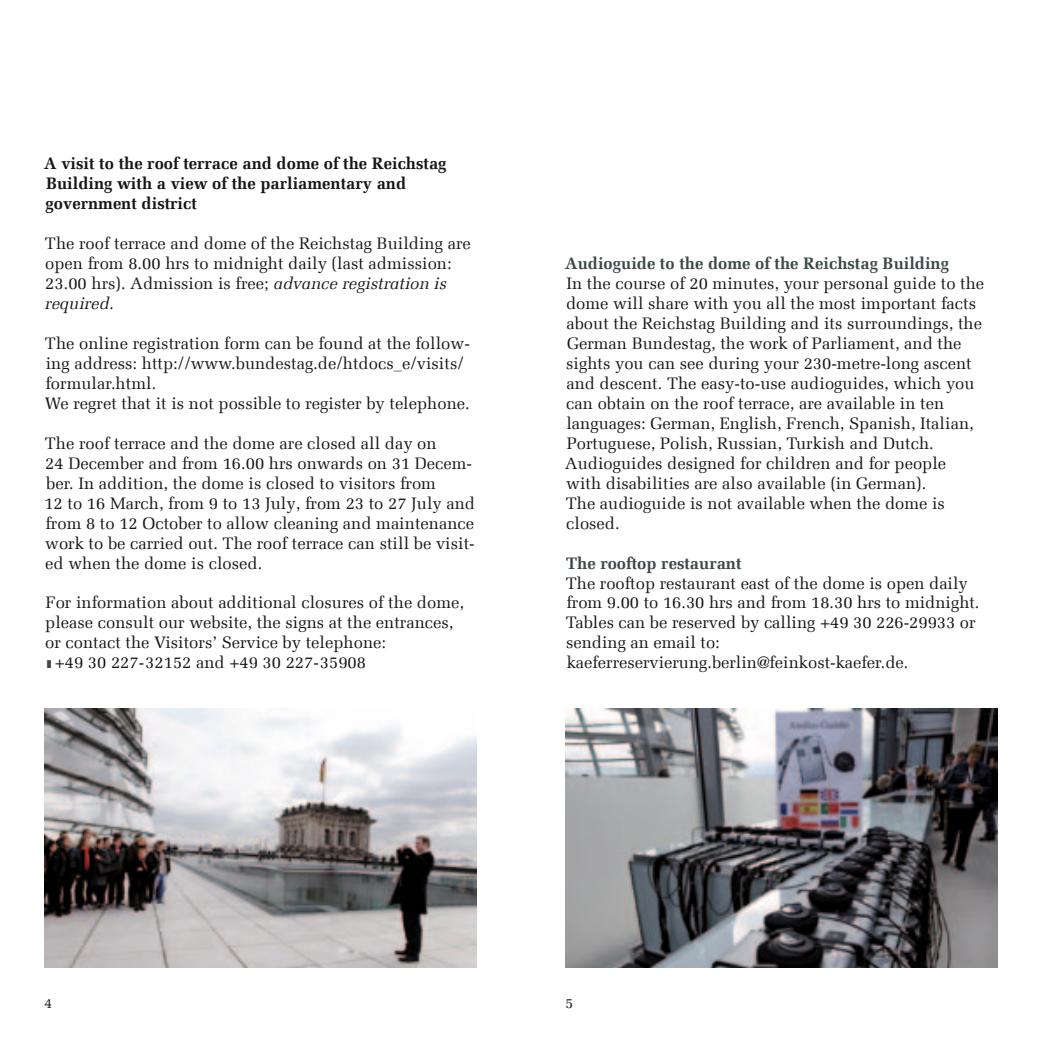
<style>
.page{position:relative;width:1042px;height:1042px;background:#fff}
.page>*{position:absolute;margin:0;border:0;box-sizing:border-box;transform-origin:0 0}
.t1{font:16.62px/19.9px "Melior Com";color:#151616}
.t2{font:700 16.62px/19.9px "Melior Com";color:#151616}
.t3{font:700 16.62px "Melior Com";color:#3e4848}
.t4{font:14px "Melior Com";color:#151616}
.s1{font-style:italic}
</style>
<div class="page">
<img style="left:566px;top:708px;width:431px;height:259px">
<img style="left:45px;top:708px;width:431px;height:259px">
<p class="t2" style="left:44px;top:154px;width:404px">A visit to the roof terrace and dome of the Reichstag<br>Building with a view of the parliamentary and government district</p>
<p class="t1" style="left:45px;top:234px;width:427px">The roof terrace and dome of the Reichstag Building are open from 8.00 hrs to midnight daily (last admission:<br>23.00 hrs). Admission is free; <span class="s1">advance registration is required.</span></p>
<p class="t1" style="left:45px;top:333px;width:426px">The online registration form can be found at the follow&shy;ing address: http://www.bundestag.de/htdocs_e/visits/ formular.html.<br>We regret that it is not possible to register by telephone.</p>
<p class="t1" style="left:44px;top:433px;width:432px">The roof terrace and the dome are closed all day on<br>24 December and from 16.00 hrs onwards on 31 Decem&shy;ber. In addition, the dome is closed to visitors from<br>12 to 16 March, from 9 to 13 July, from 23 to 27 July and from 8 to 12 October to allow cleaning and maintenance work to be carried out. The roof terrace can still be visit&shy;ed when the dome is closed.</p>
<p class="t1" style="left:46px;top:593px;width:420px">For information about additional closures of the dome,</p>
<p class="t1" style="left:45px;top:613px;width:410px">please consult our website, the signs at the entrances,</p>
<p class="t1" style="left:45px;top:633px;width:342px">or contact the Visitors’ Service by telephone:</p>
<p class="t1" style="left:55px;top:652px;width:313px">+49 30 227-32152 and +49 30 227-35908</p>
<p class="t3" style="left:565px;top:253px;width:386px">Audioguide to the dome of the Reichstag Building</p>
<p class="t1" style="left:565px;top:273px;width:421px">In the course of 20 minutes, your personal guide to the dome will share with you all the most important facts about the Reichstag Building and its surroundings, the German Bundestag, the work of Parliament, and the sights you can see during your 230-metre-long ascent and descent. The easy-to-use audioguides, which you can obtain on the roof terrace, are available in ten languages: German, English, French, Spanish, Italian, Portuguese, Polish, Russian, Turkish and Dutch.<br>Audioguides designed for children and for people with disabilities are also available (in German).<br>The audioguide is not available when the dome is closed.</p>
<p class="t3" style="left:566px;top:552px;width:177px">The rooftop restaurant</p>
<p class="t1" style="left:566px;top:573px;width:415px">The rooftop restaurant east of the dome is open daily from 9.00 to 16.30 hrs and from 18.30 hrs to midnight.<br>Tables can be reserved by calling +49 30 226-29933 or sending an email to: kaeferreservierung.berlin@feinkost-kaefer.de.</p>
<p class="t4" style="left:45px;top:994px;width:9px">4</p>
<p class="t4" style="left:566px;top:994px;width:9px">5</p>
</div>
